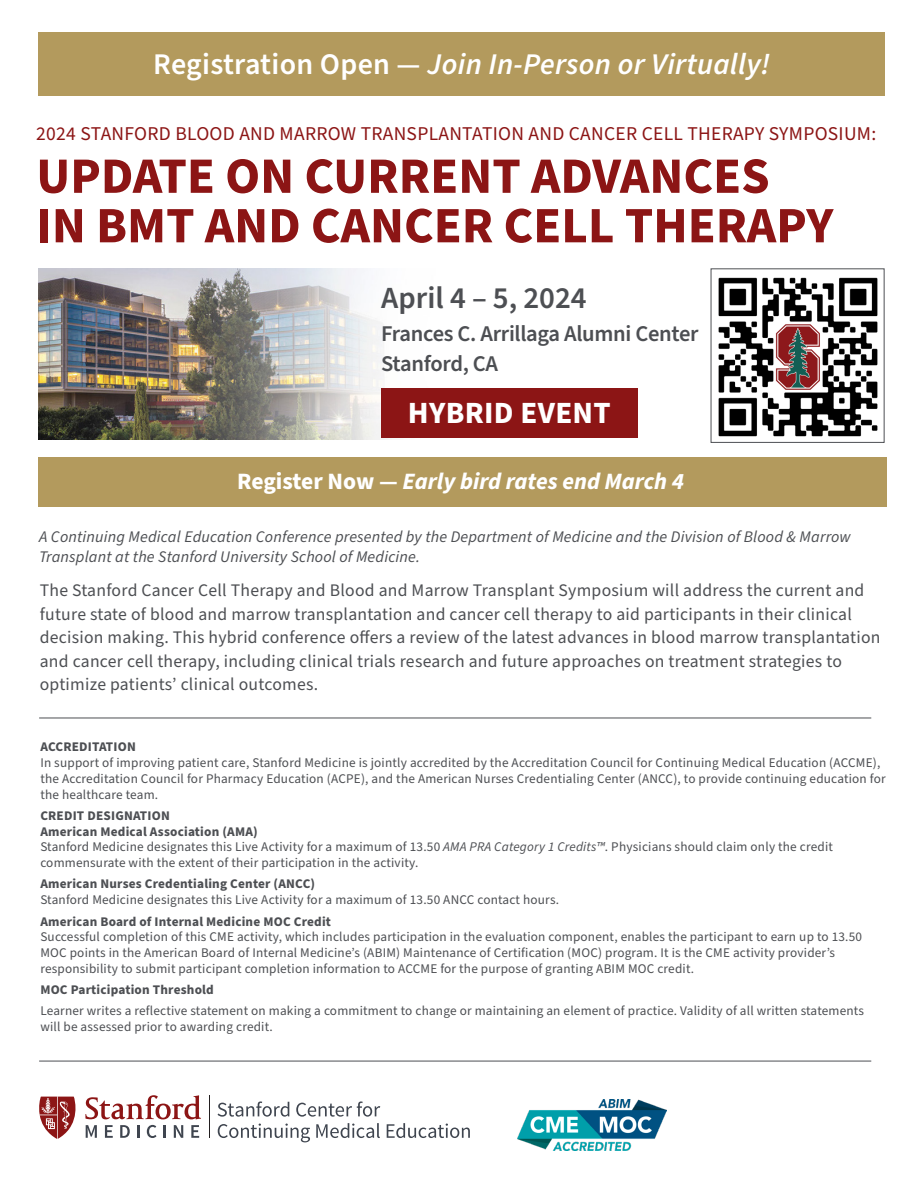
<style>
.page{position:relative;width:918px;height:1188px;background:#fff}
.page>*{position:absolute;margin:0;border:0;box-sizing:border-box;transform-origin:0 0}
.t1{font:700 51px/49.5px "Source Sans Pro";color:#8c1515}
.t2{font:700 30.9px "Source Sans Pro";letter-spacing:.01em;color:#fff}
.t3{font:600 30.75px "Source Sans Pro";color:#4d4f53}
.t4{font:italic 600 30px "Source Sans Pro";letter-spacing:.01em;color:#fff}
.t5{font:italic 700 23.4px "Source Sans Pro";color:#fff}
.t6{font:600 22.5px "Source Sans Pro";letter-spacing:-.015em;color:#4d4f53}
.t7{font:19.5px "Source Sans Pro";letter-spacing:.015em;color:#8c1515}
.t8{font:17.7px/23.5px "Source Sans Pro";letter-spacing:.015em;color:#4d4f53}
.t9{font:italic 16.2px/20.5px "Source Sans Pro";letter-spacing:.01em;color:#4d4f53}
.t10{font:13.2px/15.8px "Source Sans Pro";letter-spacing:.015em;color:#4d4f53}
.t11{font:700 13.2px "Source Sans Pro";letter-spacing:.015em;color:#4d4f53}
.s1{font-style:normal}
.s2{font-style:italic}
</style>
<div class="page">
<hr style="left:39px;top:718px;width:832px;height:1px;background:#4d4f53">
<div style="left:38px;top:32px;width:847px;height:64px;background:#b39a5d"></div>
<div style="left:38px;top:457px;width:848px;height:50px;background:#b39a5d"></div>
<hr style="left:39px;top:1061px;width:832px;height:1px;background:#4d4f53">
<img style="left:518px;top:1100px;width:148px;height:50px">
<svg style="left:218px;top:1101px;width:71px;height:16px"></svg>
<svg style="left:296px;top:1101px;width:84px;height:16px"></svg>
<svg style="left:218px;top:1124px;width:92px;height:18px"></svg>
<svg style="left:316px;top:1123px;width:64px;height:15px"></svg>
<svg style="left:387px;top:1123px;width:83px;height:15px"></svg>
<hr style="left:209px;top:1095px;width:1px;height:43px;background:#221e1f">
<svg style="left:39px;top:1095px;width:162px;height:44px"></svg>
<img style="left:38px;top:268px;width:416px;height:172px">
<div style="left:381px;top:389px;width:256px;height:49px;background:#8c1515"></div>
<img style="left:718px;top:277px;width:160px;height:160px">
<div style="left:711px;top:268px;width:174px;height:175px;border:1px solid #4d4f53"></div>
<p class="t4" style="left:153px;top:44px;width:619px"><span class="s1">Registration Open —</span> Join In-Person or Virtually!</p>
<p class="t7" style="left:36px;top:120px;width:842px">2024 STANFORD BLOOD AND MARROW TRANSPLANTATION AND CANCER CELL THERAPY SYMPOSIUM:</p>
<p class="t1" style="left:36px;top:152px;width:799px">UPDATE ON CURRENT ADVANCES<br>IN BMT AND CANCER CELL THERAPY</p>
<p class="t3" style="left:381px;top:277px;width:207px">April 4 – 5, 2024</p>
<p class="t6" style="left:381px;top:319px;width:319px">Frances C. Arrillaga Alumni Center</p>
<p class="t6" style="left:381px;top:349px;width:119px">Stanford, CA</p>
<p class="t2" style="left:408px;top:392px;width:204px">HYBRID EVENT</p>
<p class="t5" style="left:237px;top:465px;width:448px"><span class="s1">Register Now —</span> Early bird rates end March 4</p>
<p class="t9" style="left:39px;top:526px;width:813px">A Continuing Medical Education Conference presented by the Department of Medicine and the Division of Blood &amp; Marrow<br>Transplant at the Stanford University School of Medicine.</p>
<p class="t8" style="left:40px;top:579px;width:842px">The Stanford Cancer Cell Therapy and Blood and Marrow Transplant Symposium will address the current and future state of blood and marrow transplantation and cancer cell therapy to aid participants in their clinical decision making. This hybrid conference offers a review of the latest advances in blood marrow transplantation and cancer cell therapy, including clinical trials research and future approaches on treatment strategies to optimize patients’ clinical outcomes.</p>
<p class="t11" style="left:40px;top:738px;width:97px">ACCREDITATION</p>
<p class="t10" style="left:40px;top:755px;width:847px">In support of improving patient care, Stanford Medicine is jointly accredited by the Accreditation Council for Continuing Medical Education (ACCME), the Accreditation Council for Pharmacy Education (ACPE), and the American Nurses Credentialing Center (ANCC), to provide continuing education for the healthcare team.</p>
<p class="t11" style="left:40px;top:807px;width:131px">CREDIT DESIGNATION</p>
<p class="t11" style="left:40px;top:822px;width:219px">American Medical Association (AMA)</p>
<p class="t10" style="left:40px;top:840px;width:794px">Stanford Medicine designates this Live Activity for a maximum of 13.50 <span class="s2">AMA PRA Category 1 Credits™</span>. Physicians should claim only the credit commensurate with the extent of their participation in the activity.</p>
<p class="t11" style="left:40px;top:875px;width:276px">American Nurses Credentialing Center (ANCC)</p>
<p class="t10" style="left:40px;top:892px;width:520px">Stanford Medicine designates this Live Activity for a maximum of 13.50 ANCC contact hours.</p>
<p class="t11" style="left:40px;top:912px;width:292px">American Board of Internal Medicine MOC Credit</p>
<p class="t10" style="left:40px;top:929px;width:823px">Successful completion of this CME activity, which includes participation in the evaluation component, enables the participant to earn up to 13.50<br>MOC points in the American Board of Internal Medicine’s (ABIM) Maintenance of Certification (MOC) program. It is the CME activity provider’s responsibility to submit participant completion information to ACCME for the purpose of granting ABIM MOC credit.</p>
<p class="t11" style="left:40px;top:981px;width:175px">MOC Participation Threshold</p>
<p class="t10" style="left:40px;top:1003px;width:825px">Learner writes a reflective statement on making a commitment to change or maintaining an element of practice. Validity of all written statements will be assessed prior to awarding credit.</p>
</div>
